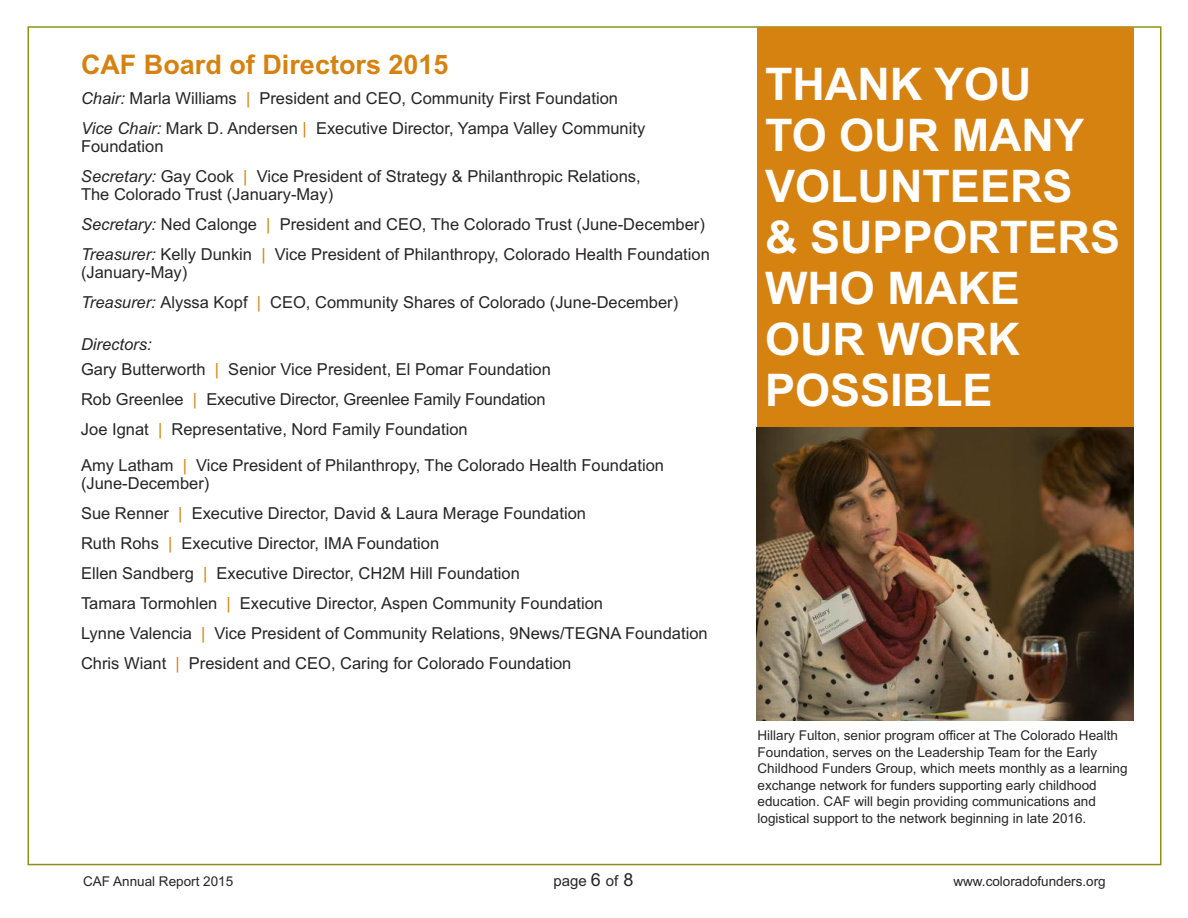
<style>
.page{position:relative;width:1188px;height:918px;background:#fff}
.page>*{position:absolute;margin:0;border:0;box-sizing:border-box;transform-origin:0 0}
.t1{font:700 45px/51px "Arial";color:#fff}
.t2{font:700 27px "Arial";color:#d68211}
.t3{font:16.5px/30px "Arial";color:#272526}
.t4{font:15px "Arial";color:#272526}
.t5{font:13.5px/16.5px "Arial";color:#272526}
.s1{font-style:italic}
.s2{color:#d68211}
.s3{font-size:18px}
</style>
<div class="page">
<div style="left:758px;top:27px;width:376px;height:411px;background:#d68211"></div>
<img style="left:757px;top:428px;width:377px;height:293px">
<h2 class="t2" style="left:81px;top:49px;width:369px">CAF Board of Directors 2015</h2>
<p class="t3" style="left:81px;top:83px;width:566px"><span class="s1">Chair:</span> Marla Williams <span class="s2">|</span> President and CEO, Community First Foundation<br><span class="s1">Vice Chair:</span> Mark D. Andersen <span class="s2">|</span> Executive Director, Yampa Valley Community</p>
<p class="t3" style="left:81px;top:131px;width:561px">Foundation<br><span class="s1">Secretary:</span> Gay Cook <span class="s2">|</span> Vice President of Strategy &amp; Philanthropic Relations,</p>
<p class="t3" style="left:81px;top:179px;width:630px">The Colorado Trust (January-May)<br><span class="s1">Secretary:</span> Ned Calonge <span class="s2">|</span> President and CEO, The Colorado Trust (June-December)<br><span class="s1">Treasurer:</span> Kelly Dunkin <span class="s2">|</span> Vice President of Philanthropy, Colorado Health Foundation</p>
<p class="t3" style="left:81px;top:257px;width:599px">(January-May)<br><span class="s1">Treasurer:</span> Alyssa Kopf <span class="s2">|</span> CEO, Community Shares of Colorado (June-December)</p>
<p class="t3" style="left:81px;top:331px;width:471px;line-height:25.5px"><span class="s1">Directors:<br></span>Gary Butterworth <span class="s2">|</span> Senior Vice President, El Pomar Foundation</p>
<p class="t3" style="left:81px;top:384px;width:466px">Rob Greenlee <span class="s2">|</span> Executive Director, Greenlee Family Foundation<br>Joe Ignat <span class="s2">|</span> Representative, Nord Family Foundation</p>
<p class="t3" style="left:81px;top:456px;width:585px;line-height:18px">Amy Latham <span class="s2">|</span> Vice President of Philanthropy, The Colorado Health Foundation (June-December)</p>
<p class="t3" style="left:81px;top:498px;width:628px">Sue Renner <span class="s2">|</span> Executive Director, David &amp; Laura Merage Foundation<br>Ruth Rohs <span class="s2">|</span> Executive Director, IMA Foundation<br>Ellen Sandberg <span class="s2">|</span> Executive Director, CH2M Hill Foundation<br>Tamara Tormohlen <span class="s2">|</span> Executive Director, Aspen Community Foundation<br>Lynne Valencia <span class="s2">|</span> Vice President of Community Relations, 9News/TEGNA Foundation Chris Wiant <span class="s2">|</span> President and CEO, Caring for Colorado Foundation</p>
<h1 class="t1" style="left:765px;top:59px;width:357px">THANK YOU<br>TO OUR MANY<br>VOLUNTEERS<br>&amp; SUPPORTERS<br>WHO MAKE<br>OUR WORK<br>POSSIBLE</h1>
<p class="t5" style="left:758px;top:727px;width:371px">Hillary Fulton, senior program officer at The Colorado Health Foundation, serves on the Leadership Team for the Early Childhood Funders Group, which meets monthly as a learning exchange network for funders supporting early childhood education. CAF will begin providing communications and logistical support to the network beginning in late 2016.</p>
<p class="t5" style="left:83px;top:873px;width:152px">CAF Annual Report 2015</p>
<p class="t4" style="left:553px;top:872px;width:82px">page <span class="s3">6</span> of <span class="s3">8</span></p>
<p class="t5" style="left:953px;top:873px;width:154px">www.coloradofunders.org</p>
</div>
